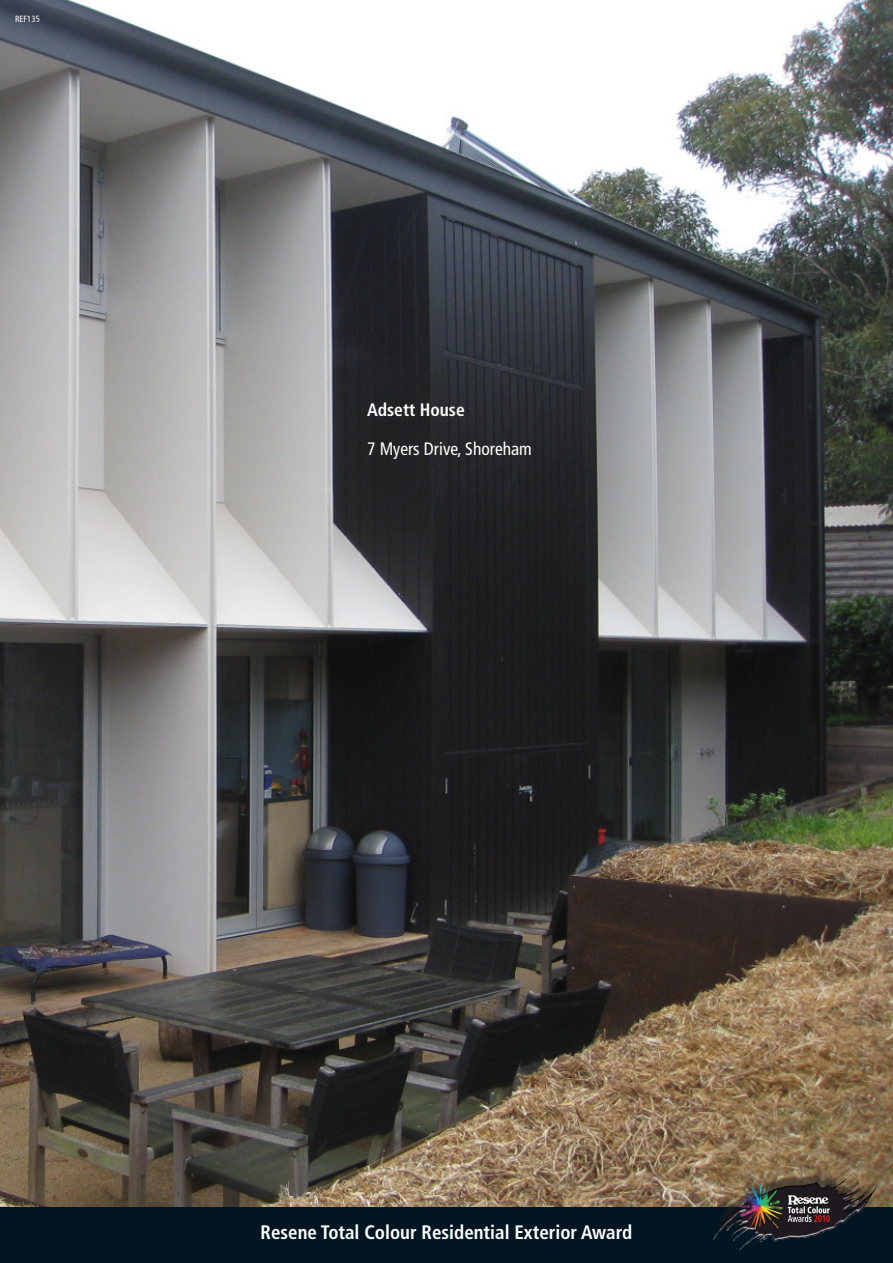
<style>
.page{position:relative;width:893px;height:1263px;background:#fff}
.page>*{position:absolute;margin:0;border:0;box-sizing:border-box;transform-origin:0 0}
.Award_winner_footer{font:700 condensed 19.5px "Frutiger";color:#fff}
.project_sub{font:condensed 18px "Frutiger";color:#fff}
.project{font:700 condensed 18px "Frutiger";color:#fff}
.t1{font:700 condensed 12px "Frutiger";color:#fff}
.Ref_left{font:condensed 9px "Frutiger";color:#fff}
</style>
<div class="page">
<img style="left:0;top:0;width:893px;height:1208px">
<div style="left:0;top:1208px;width:893px;height:55px;background:#011622"></div>
<img style="left:713px;top:1159px;width:166px;height:92px">
<p class="Ref_left" style="left:15px;top:13px;width:26px">REF135</p>
<p class="project" style="left:367px;top:399px;width:99px">Adsett House</p>
<p class="project_sub" style="left:367px;top:438px;width:166px">7 Myers Drive, Shoreham</p>
<p class="t1" style="left:437px;top:1220px;width:20px">186</p>
<p class="Award_winner_footer" style="left:261px;top:1221px;width:373px">Resene Total Colour Residential Exterior Award</p>
</div>
